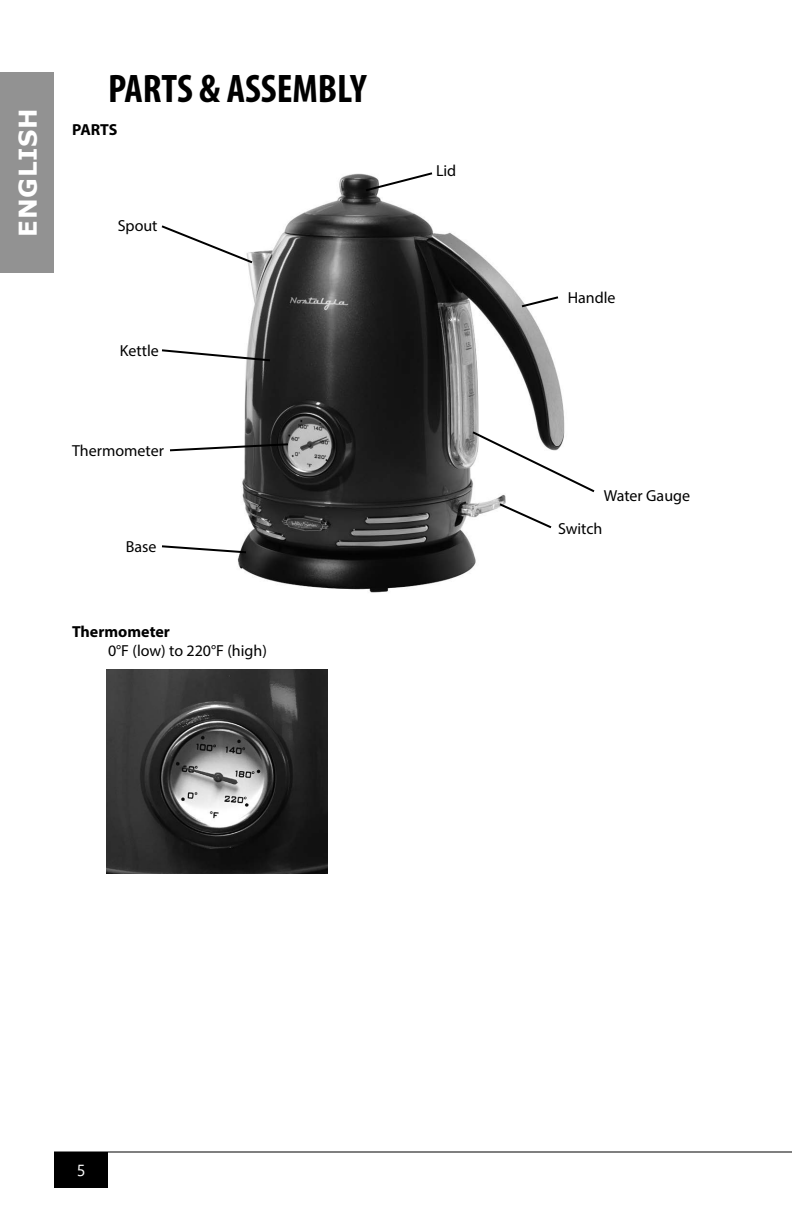
<style>
.page{position:relative;width:792px;height:1224px;background:#fff}
.page>*{position:absolute;margin:0;border:0;box-sizing:border-box;transform-origin:0 0}
.Chapter_Header{font:700 condensed 40px "Myriad Pro";color:#000}
.t1{font:700 24.4px "Verdana";letter-spacing:.03em;color:#fff}
.Captions___Subheads{font:16px "Myriad Pro";color:#000}
.Captions___Subheads-2{font:700 16px "Myriad Pro";color:#000}
.t2{font:16px "Segoe UI";color:#fff}
</style>
<div class="page">
<div style="left:0;top:72px;width:54px;height:201px;background:#929292"></div>
<hr style="left:54px;top:1152px;width:738px;height:1px;background:#000">
<div style="left:54px;top:1152px;width:54px;height:36px;background:#000"></div>
<img style="left:106px;top:670px;width:222px;height:204px">
<img style="left:237px;top:173px;width:328px;height:420px">
<svg style="left:497px;top:502px;width:57px;height:28px"></svg>
<svg style="left:162px;top:544px;width:86px;height:10px"></svg>
<svg style="left:170px;top:442px;width:120px;height:10px"></svg>
<svg style="left:162px;top:348px;width:110px;height:14px"></svg>
<svg style="left:161px;top:224px;width:94px;height:41px"></svg>
<svg style="left:364px;top:172px;width:70px;height:21px"></svg>
<svg style="left:520px;top:295px;width:40px;height:14px"></svg>
<svg style="left:470px;top:430px;width:125px;height:64px"></svg>
<h2 class="t1" style="left:11px;top:237px;width:130px;rotate:-90deg">ENGLISH</h2>
<p class="Chapter_Header" style="left:108px;top:64px;width:260px">PARTS &amp; ASSEMBLY</p>
<p class="Captions___Subheads-2" style="left:72px;top:119px;width:47px">PARTS</p>
<p class="Captions___Subheads" style="left:118px;top:216px;width:41px">Spout</p>
<p class="Captions___Subheads" style="left:120px;top:340px;width:41px">Kettle</p>
<p class="Captions___Subheads" style="left:72px;top:441px;width:93px">Thermometer</p>
<p class="Captions___Subheads" style="left:126px;top:536px;width:32px">Base</p>
<p class="Captions___Subheads-2" style="left:72px;top:621px;width:99px">Thermometer</p>
<p class="Captions___Subheads" style="left:108px;top:641px;width:160px">0°F (low) to 220°F (high)</p>
<p class="Captions___Subheads" style="left:436px;top:161px;width:22px">Lid</p>
<p class="Captions___Subheads" style="left:568px;top:288px;width:49px">Handle</p>
<p class="Captions___Subheads" style="left:604px;top:486px;width:88px">Water Gauge</p>
<p class="Captions___Subheads" style="left:558px;top:519px;width:46px">Switch</p>
<p class="t2" style="left:77px;top:1155px;width:10px">5</p>
</div>
